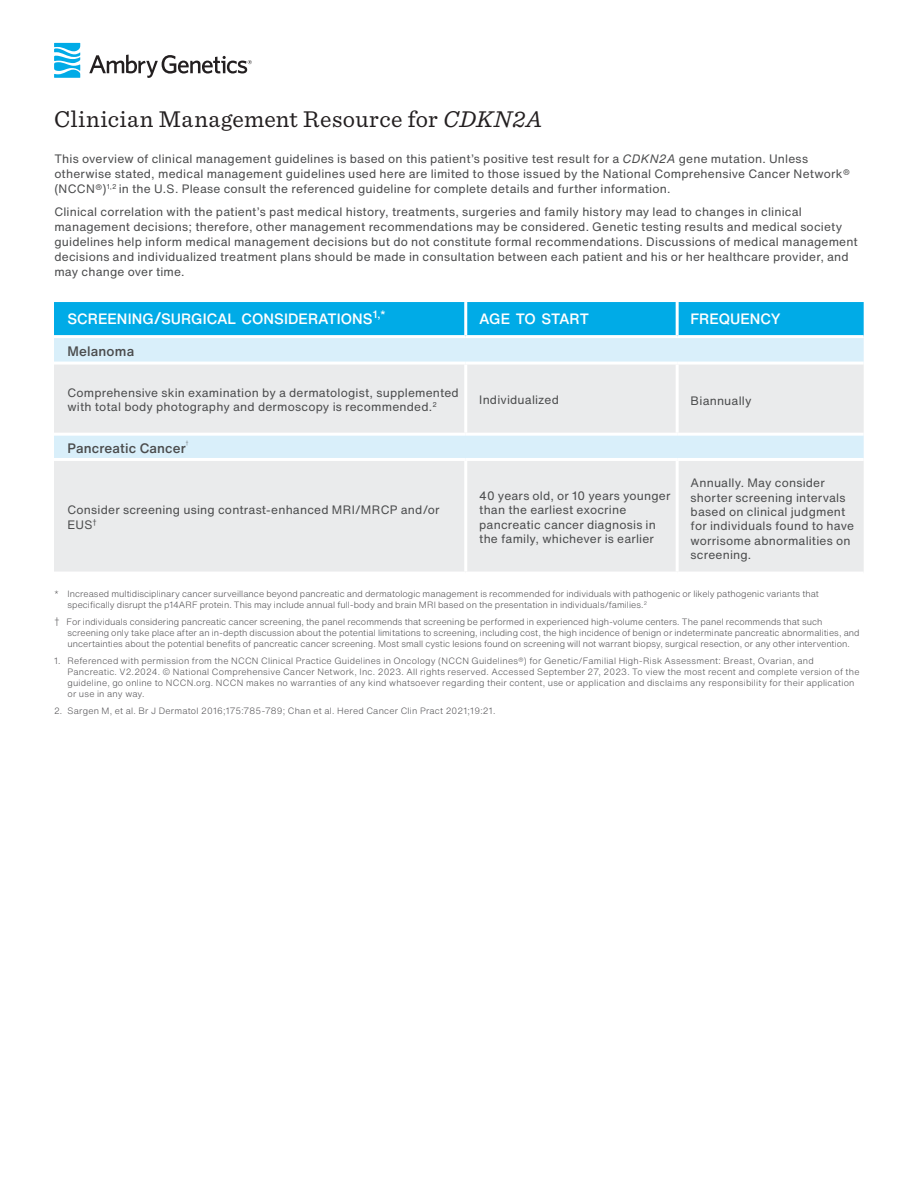
<style>
.page{position:relative;width:918px;height:1188px;background:#fff}
.page>*{position:absolute;margin:0;border:0;box-sizing:border-box;transform-origin:0 0}
.Titles{font:24px "Sentinel";letter-spacing:.02em;color:#231f20}
.Black_all_caps_subhead{font:500 14.7px "Helvetica Now Text";color:#fff}
.Body_Copy{font:500 13.5px "Helvetica Now Text";letter-spacing:.01em;color:#4b4c4d}
.BODY{font:12px/14.4px "Helvetica Now Text";letter-spacing:.015em;color:#4b4c4d}
.Text-bullets{font:300 9px/10.8px "Helvetica Now Text";letter-spacing:.01em;color:#4d4c4f}
.Body_Copy-2{font:300 5.25px "Helvetica Now Text";color:#4d4c4f}
.s1{font-style:italic}
.s2{font-size:16.5px}
</style>
<div class="page">
<div style="left:54px;top:302px;width:810px;height:33px;background:#00abe7"></div>
<div style="left:54px;top:338px;width:810px;height:24px;background:#d9effa"></div>
<svg style="left:54px;top:365px;width:810px;height:207px;background:#e8ebed"></svg>
<hr style="left:54px;top:433px;width:412px;height:3px;background:#fff">
<hr style="left:466px;top:433px;width:211px;height:3px;background:#fff">
<hr style="left:677px;top:433px;width:187px;height:3px;background:#fff">
<hr style="left:464px;top:365px;width:3px;height:68px;background:#fff">
<hr style="left:464px;top:461px;width:3px;height:111px;background:#fff">
<hr style="left:676px;top:365px;width:3px;height:68px;background:#fff">
<hr style="left:676px;top:461px;width:3px;height:111px;background:#fff">
<hr style="left:54px;top:458px;width:412px;height:3px;background:#fff">
<hr style="left:466px;top:458px;width:211px;height:3px;background:#fff">
<hr style="left:677px;top:458px;width:187px;height:3px;background:#fff">
<hr style="left:464px;top:302px;width:3px;height:33px;background:#fff">
<hr style="left:676px;top:302px;width:3px;height:33px;background:#fff">
<svg style="left:54px;top:43px;width:26px;height:35px"></svg>
<svg style="left:89px;top:55px;width:163px;height:23px"></svg>
<p class="Titles" style="left:54px;top:101px;width:490px">Clinician Management Resource for <span class="s1">CDKN2A</span></p>
<p class="BODY" style="left:54px;top:151px;width:797px;line-height:15px">This overview of clinical management guidelines is based on this patient’s positive test result for a <span class="s1">CDKN2A</span> gene mutation. Unless otherwise stated, medical management guidelines used here are limited to those issued by the National Comprehensive Cancer Network® (NCCN®)<sup>1,2</sup> in the U.S. Please consult the referenced guideline for complete details and further information.</p>
<p class="BODY" style="left:54px;top:204px;width:805px;line-height:15px">Clinical correlation with the patient’s past medical history, treatments, surgeries and family history may lead to changes in clinical management decisions; therefore, other management recommendations may be considered. Genetic testing results and medical society guidelines help inform medical management decisions but do not constitute formal recommendations. Discussions of medical management decisions and individualized treatment plans should be made in consultation between each patient and his or her healthcare provider, and may change over time.</p>
<p class="Black_all_caps_subhead" style="left:68px;top:308px;width:320px">SCREENING<span class="s2">/</span>SURGICAL CONSIDERATIONS<sup>1,*</sup></p>
<p class="Black_all_caps_subhead" style="left:479px;top:308px;width:111px">AGE TO START</p>
<p class="Black_all_caps_subhead" style="left:691px;top:308px;width:91px">FREQUENCY</p>
<p class="Body_Copy" style="left:68px;top:341px;width:68px">Melanoma</p>
<p class="BODY" style="left:68px;top:385px;width:393px">Comprehensive skin examination by a dermatologist, supplemented with total body photography and dermoscopy is recommended.<sup>2</sup></p>
<p class="BODY" style="left:479px;top:392px;width:81px">Individualized</p>
<p class="BODY" style="left:691px;top:394px;width:62px">Biannually</p>
<p class="Body_Copy" style="left:68px;top:438px;width:120px">Pancreatic Cancer</p>
<p class="Body_Copy-2" style="left:185px;top:440px;width:5px">†</p>
<p class="BODY" style="left:691px;top:475px;width:165px">Annually. May consider shorter screening intervals based on clinical judgment for individuals found to have worrisome abnormalities on screening.</p>
<p class="Text-bullets" style="left:68px;top:588px;width:753px;text-indent:-14px">* Increased multidisciplinary cancer surveillance beyond pancreatic and dermatologic management is recommended for individuals with pathogenic or likely pathogenic variants that specifically disrupt the p14ARF protein. This may include annual full-body and brain MRI based on the presentation in individuals/families.<sup>2</sup></p>
<p class="Text-bullets" style="left:68px;top:617px;width:794px;text-indent:-14px">† For individuals considering pancreatic cancer screening, the panel recommends that screening be performed in experienced high-volume centers. The panel recommends that such screening only take place after an in-depth discussion about the potential limitations to screening, including cost, the high incidence of benign or indeterminate pancreatic abnormalities, and uncertainties about the potential benefits of pancreatic cancer screening. Most small cystic lesions found on screening will not warrant biopsy, surgical resection, or any other intervention.</p>
<p class="Text-bullets" style="left:68px;top:656px;width:794px;text-indent:-14px">1. Referenced with permission from the NCCN Clinical Practice Guidelines in Oncology (NCCN Guidelines®️) for Genetic/Familial High-Risk Assessment: Breast, Ovarian, and Pancreatic. V2.2024. ©️ National Comprehensive Cancer Network, Inc. 2023. All rights reserved. Accessed September 27, 2023. To view the most recent and complete version of the guideline, go online to NCCN.org. NCCN makes no warranties of any kind whatsoever regarding their content, use or application and disclaims any responsibility for their application or use in any way.</p>
<p class="Text-bullets" style="left:54px;top:706px;width:443px">2. Sargen M, et al. Br J Dermatol 2016;175:785-789; Chan et al. Hered Cancer Clin Pract 2021;19:21.</p>
<p class="BODY" style="left:479px;top:488px;width:193px">40 years old, or 10 years younger than the earliest exocrine pancreatic cancer diagnosis in the family, whichever is earlier</p>
<p class="BODY" style="left:68px;top:503px;width:374px">Consider screening using contrast-enhanced MRI/MRCP and/or<br>EUS<sup>†</sup></p>
</div>
